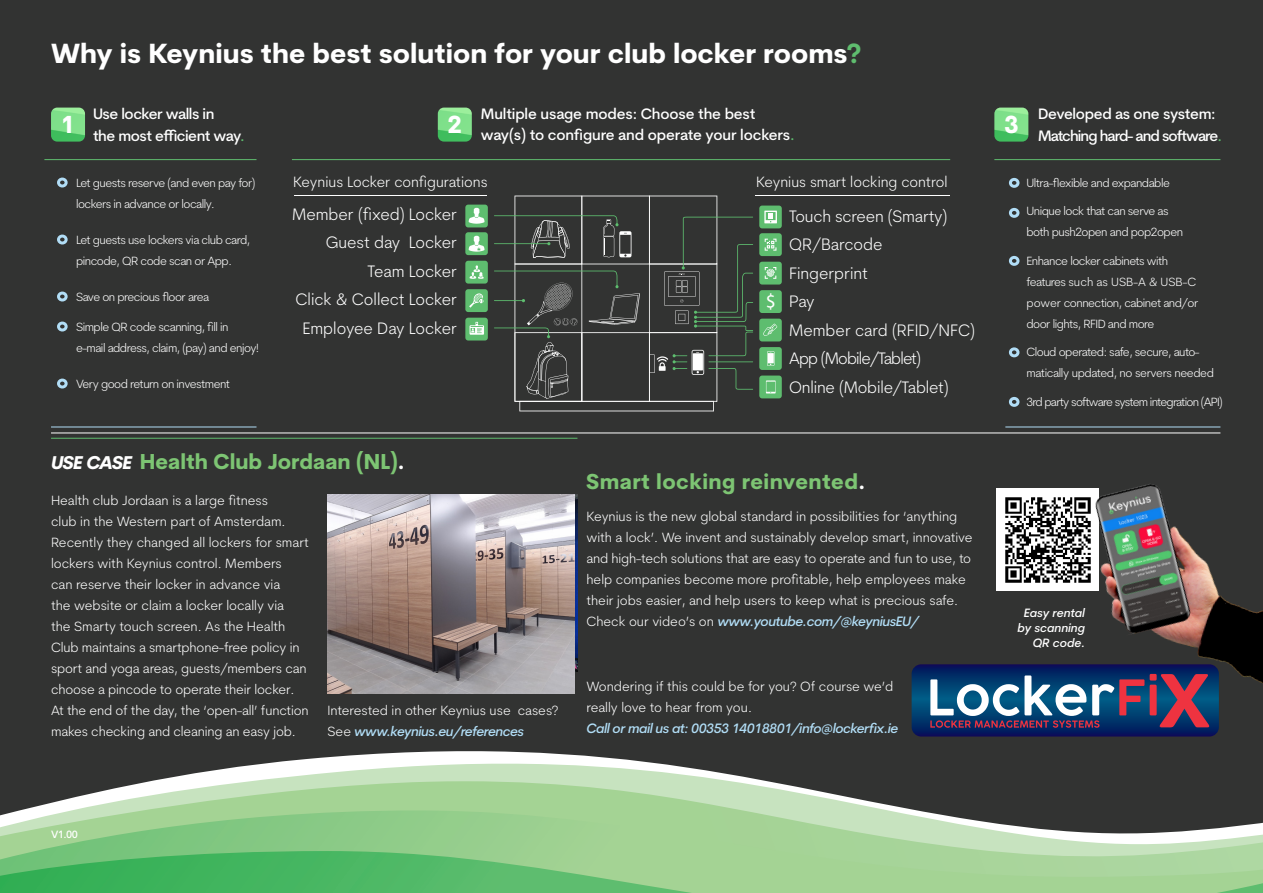
<style>
.page{position:relative;width:1263px;height:893px;background:#fff}
.page>*{position:absolute;margin:0;border:0;box-sizing:border-box;transform-origin:0 0}
.t1{font:800 27px "Cerebri Sans Pro";color:#fff}
.t2{font:800 24px "Cerebri Sans Pro";color:#fff}
.t3{font:800 21px "Cerebri Sans Pro";letter-spacing:.01em;color:#7dc573}
.t4{font:20.1px "Myriad Pro";color:#fff}
.t5{font:300 16.8px/28.5px "Cerebri Sans Pro";color:#fff;text-align:right}
.t6{font:500 15px "Cerebri Sans Pro";letter-spacing:-.025em;color:#fff}
.t7{font:300 15px "Cerebri Sans Pro";color:#fff}
.t8{font:500 15px/22.5px "Cerebri Sans Pro";letter-spacing:-.06em;color:#fff}
.t9{font:300 13.5px/21px "Cerebri Sans Pro";color:#fff}
.t10{font:italic 500 13.5px "Cerebri Sans Pro";letter-spacing:-.03em;color:#b1ddf6}
.t11{font:300 12px/21px "Cerebri Sans Pro";letter-spacing:-.04em;color:#fff}
.t12{font:300 12px "Cerebri Sans Pro";letter-spacing:-.06em;color:#fff}
.t13{font:italic 500 12px "Cerebri Sans Pro";color:#fff}
.t14{font:500 10.5px "Cerebri Sans Pro";color:#fff}
.s1{color:#5fbd6f}
.s2{font-style:italic;font-size:18px;color:#fff}
.s3{color:#fff}
.s4{font-weight:300;font-style:normal;color:#fff}
</style>
<div class="page">
<div style="left:0;top:0;width:629px;height:893px;background:#323332"></div>
<div style="left:629px;top:0;width:634px;height:893px;background:#323332"></div>
<svg style="left:152px;top:751px;width:614px;height:30px"></svg>
<svg style="left:22px;top:781px;width:893px;height:29px;background:#a7c49e"></svg>
<svg style="left:0;top:810px;width:1263px;height:41px;background:#9bc394"></svg>
<svg style="left:0;top:851px;width:1263px;height:42px;background:#7ec781"></svg>
<div style="left:1009px;top:178px;width:10px;height:10px;border:3px solid #b1ddf6;border-radius:50%"></div>
<div style="left:1009px;top:208px;width:10px;height:10px;border:3px solid #b1ddf6;border-radius:50%"></div>
<div style="left:1009px;top:256px;width:10px;height:10px;border:3px solid #b1ddf6;border-radius:50%"></div>
<div style="left:1009px;top:347px;width:10px;height:10px;border:3px solid #b1ddf6;border-radius:50%"></div>
<div style="left:1009px;top:397px;width:10px;height:10px;border:3px solid #b1ddf6;border-radius:50%"></div>
<div style="left:57px;top:178px;width:11px;height:9px;border:3px solid #b1ddf6;border-radius:50%"></div>
<div style="left:57px;top:292px;width:11px;height:9px;border:3px solid #b1ddf6;border-radius:50%"></div>
<div style="left:57px;top:235px;width:11px;height:9px;border:3px solid #b1ddf6;border-radius:50%"></div>
<div style="left:57px;top:322px;width:11px;height:9px;border:3px solid #b1ddf6;border-radius:50%"></div>
<div style="left:465px;top:232px;width:23px;height:23px;background:#5ebd6f;border-radius:3px"></div>
<div style="left:465px;top:261px;width:23px;height:23px;background:#5ebd6f;border-radius:3px"></div>
<div style="left:465px;top:289px;width:23px;height:23px;background:#5ebd6f;border-radius:3px"></div>
<div style="left:465px;top:318px;width:23px;height:22px;background:#5ebd6f;border-radius:3px"></div>
<div style="left:465px;top:205px;width:23px;height:22px;background:#5ebd6f;border-radius:3px"></div>
<div style="left:759px;top:233px;width:23px;height:23px;background:#5ebd6f;border-radius:3px"></div>
<div style="left:759px;top:262px;width:23px;height:23px;background:#5ebd6f;border-radius:3px"></div>
<div style="left:759px;top:290px;width:23px;height:23px;background:#5ebd6f;border-radius:3px"></div>
<div style="left:759px;top:319px;width:23px;height:22px;background:#5ebd6f;border-radius:3px"></div>
<div style="left:759px;top:347px;width:23px;height:23px;background:#5ebd6f;border-radius:3px"></div>
<div style="left:759px;top:376px;width:23px;height:22px;background:#5ebd6f;border-radius:3px"></div>
<div style="left:759px;top:206px;width:23px;height:22px;background:#5ebd6f;border-radius:3px"></div>
<svg style="left:470px;top:265px;width:14px;height:14px"></svg>
<svg style="left:469px;top:322px;width:15px;height:13px"></svg>
<svg style="left:767px;top:351px;width:7px;height:15px"></svg>
<svg style="left:766px;top:380px;width:10px;height:13px"></svg>
<svg style="left:765px;top:267px;width:11px;height:12px"></svg>
<svg style="left:764px;top:211px;width:13px;height:12px"></svg>
<svg style="left:765px;top:239px;width:11px;height:12px"></svg>
<svg style="left:763px;top:324px;width:14px;height:12px"></svg>
<hr style="left:755px;top:196px;width:195px;height:1px;background:#fff">
<hr style="left:294px;top:196px;width:193px;height:1px;background:#fff">
<svg style="left:469px;top:293px;width:14px;height:15px"></svg>
<svg style="left:469px;top:208px;width:15px;height:16px"></svg>
<svg style="left:469px;top:236px;width:15px;height:16px"></svg>
<svg style="left:494px;top:196px;width:259px;height:215px"></svg>
<img style="left:51px;top:108px;width:34px;height:34px">
<hr style="left:51px;top:433px;width:1169px;height:1px;background:#fff">
<hr style="left:51px;top:438px;width:526px;height:1px;background:#60bd6f">
<hr style="left:51px;top:427px;width:205px;height:1px;background:#b1ddf6">
<img style="left:438px;top:108px;width:34px;height:34px">
<img style="left:994px;top:108px;width:34px;height:34px">
<hr style="left:1005px;top:427px;width:215px;height:1px;background:#b1ddf6">
<hr style="left:44px;top:159px;width:212px;height:1px;background:#60bd6f">
<hr style="left:292px;top:159px;width:658px;height:1px;background:#60bd6f">
<hr style="left:994px;top:159px;width:226px;height:1px;background:#60bd6f">
<div style="left:57px;top:379px;width:11px;height:9px;border:3px solid #b1ddf6;border-radius:50%"></div>
<img style="left:327px;top:494px;width:248px;height:199px">
<img style="left:996px;top:488px;width:52px;height:103px">
<img style="left:1048px;top:484px;width:215px;height:199px">
<svg style="left:912px;top:664px;width:307px;height:72px;background:#3b4c78"></svg>
<p class="t1" style="left:51px;top:33px;width:812px">Why is Keynius the best solution for your club locker rooms<span class="s1">?</span></p>
<p class="t6" style="left:93px;top:103px;width:123px">Use locker walls in</p>
<p class="t6" style="left:93px;top:126px;width:153px">the most efficient way<span class="s1">.</span></p>
<p class="t6" style="left:481px;top:103px;width:276px">Multiple usage modes: Choose the best</p>
<p class="t6" style="left:481px;top:124px;width:315px">way(s) to configure and operate your lockers<span class="s1">.</span></p>
<p class="t2" style="left:61px;top:107px;width:16px">1</p>
<p class="t2" style="left:447px;top:107px;width:16px">2</p>
<p class="t2" style="left:1004px;top:107px;width:16px">3</p>
<p class="t11" style="left:76px;top:171px;width:181px">Let guests reserve (and even pay for) lockers in advance or locally.</p>
<p class="t11" style="left:76px;top:228px;width:176px">Let guests use lockers via club card, pincode, QR code scan or App.</p>
<p class="t11" style="left:76px;top:285px;width:135px">Save on precious floor area</p>
<p class="t11" style="left:76px;top:315px;width:184px">Simple QR code scanning, fill in e-mail address, claim, (pay) and enjoy!</p>
<p class="t11" style="left:76px;top:372px;width:155px">Very good return on investment</p>
<p class="t7" style="left:293px;top:172px;width:196px">Keynius Locker configurations</p>
<p class="t7" style="left:756px;top:172px;width:193px">Keynius smart locking control</p>
<p class="t5" style="left:292px;top:199px;width:167px">Member (fixed) Locker<br>Guest day Locker<br>Team Locker<br>Click &amp; Collect Locker<br>Employee Day Locker</p>
<p class="t5" style="left:789px;top:201px;width:187px;text-align:left">Touch screen (Smarty)<br>QR/Barcode<br>Fingerprint<br>Pay<br>Member card (RFID/NFC)<br>App (Mobile/Tablet)<br>Online (Mobile/Tablet)</p>
<p class="t4" style="left:766px;top:289px;width:12px">$</p>
<p class="t8" style="left:1038px;top:102px;width:186px">Developed as one system:<br>Matching hard- and software<span class="s1">.</span></p>
<p class="t11" style="left:1026px;top:171px;width:145px">Ultra-flexible and expandable</p>
<p class="t11" style="left:1026px;top:200px;width:144px">Unique lock that can serve as</p>
<p class="t11" style="left:1026px;top:221px;width:158px">both push2open and pop2open</p>
<p class="t11" style="left:1026px;top:249px;width:143px">Enhance locker cabinets with</p>
<p class="t11" style="left:1026px;top:270px;width:173px">features such as USB-A &amp; USB-C power connection, cabinet and/or</p>
<p class="t11" style="left:1026px;top:312px;width:129px">door lights, RFID and more</p>
<p class="t11" style="left:1026px;top:341px;width:189px">Cloud operated: safe, secure, auto&shy;matically updated, no servers needed</p>
<p class="t12" style="left:1026px;top:393px;width:198px">3rd party software system integration (API)</p>
<p class="t3" style="left:51px;top:446px;width:355px"><span class="s2">USE CASE</span> Health Club Jordaan (NL)<span class="s3">.</span></p>
<p class="t9" style="left:51px;top:489px;width:259px">Health club Jordaan is a large fitness<br>club in the Western part of Amsterdam.<br>Recently they changed all lockers for smart lockers with Keynius control. Members<br>can reserve their locker in advance via<br>the website or claim a locker locally via<br>the Smarty touch screen. As the Health Club maintains a smartphone-free policy in sport and yoga areas, guests/members can choose a pincode to operate their locker.<br>At the end of the day, the ‘open-all’ function makes checking and cleaning an easy job.</p>
<p class="t9" style="left:327px;top:699px;width:232px">Interested in other Keynius use cases?</p>
<p class="t10" style="left:327px;top:721px;width:198px"><span class="s4">See</span> www.keynius.eu/references</p>
<p class="t3" style="left:586px;top:466px;width:280px">Smart locking reinvented<span class="s3">.</span></p>
<p class="t9" style="left:586px;top:505px;width:372px">Keynius is the new global standard in possibilities for ‘anything</p>
<p class="t9" style="left:586px;top:526px;width:388px">with a lock’. We invent and sustainably develop smart, innovative</p>
<p class="t9" style="left:586px;top:547px;width:386px">and high-tech solutions that are easy to operate and fun to use, to</p>
<p class="t9" style="left:586px;top:568px;width:381px">help companies become more profitable, help employees make</p>
<p class="t9" style="left:586px;top:589px;width:373px">their jobs easier, and help users to keep what is precious safe.</p>
<p class="t10" style="left:586px;top:612px;width:334px"><span class="s4">Check our video’s on</span> www.youtube.com/@keyniusEU/</p>
<p class="t9" style="left:586px;top:675px;width:308px">Wondering if this could be for you? Of course we’d</p>
<p class="t9" style="left:586px;top:696px;width:167px">really love to hear from you.</p>
<p class="t10" style="left:586px;top:719px;width:313px">Call or mail us at: 00353 14018801/info@lockerfix.ie</p>
<p class="t14" style="left:51px;top:827px;width:28px">V1.00</p>
<p class="t13" style="left:1024px;top:604px;width:63px">Easy rental</p>
<p class="t13" style="left:1017px;top:619px;width:69px">by scanning</p>
<p class="t13" style="left:1033px;top:634px;width:54px">QR code.</p>
</div>
